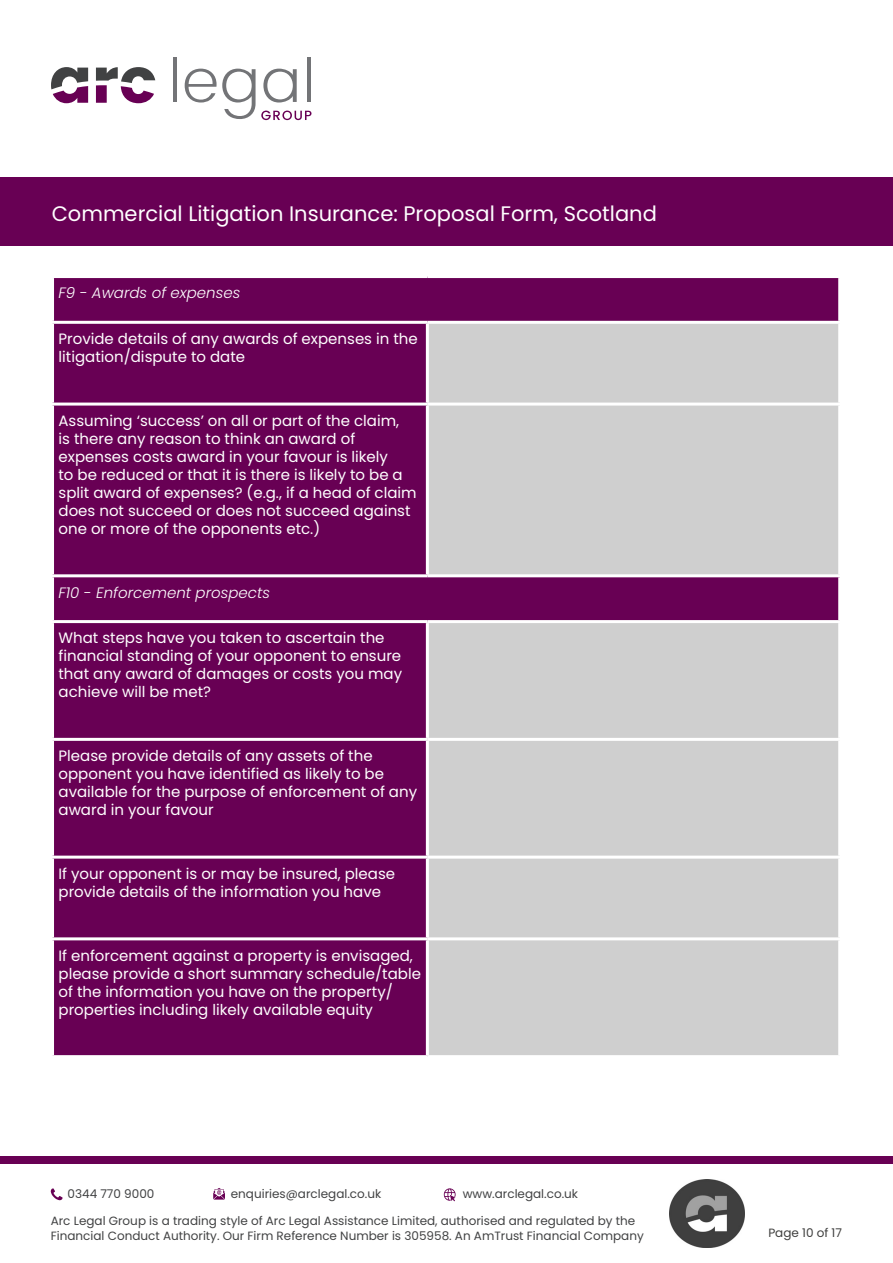
<style>
.page{position:relative;width:893px;height:1263px;background:#fff}
.page>*{position:absolute;margin:0;border:0;box-sizing:border-box;transform-origin:0 0}
.t1{font:21px "Poppins";color:#fff}
.t2{font:15px/18px "Poppins";color:#fff}
.t3{font:italic 300 15px "Poppins";color:#fff}
.t4{font:12px/15px "Poppins";color:#414243}
.t5{font:12px "Poppins";color:#3f3f3e}
</style>
<div class="page">
<div style="left:0;top:178px;width:893px;height:68px;background:#680054"></div>
<svg style="left:51px;top:67px;width:37px;height:36px"></svg>
<svg style="left:96px;top:67px;width:59px;height:36px"></svg>
<hr style="left:173px;top:57px;width:4px;height:45px;background:#737477">
<svg style="left:185px;top:69px;width:126px;height:51px"></svg>
<hr style="left:307px;top:57px;width:4px;height:45px;background:#737477">
<div style="left:0;top:1157px;width:893px;height:6px;background:#680054"></div>
<div style="left:54px;top:278px;width:784px;height:777px;background:#680054"></div>
<div style="left:429px;top:324px;width:409px;height:250px;background:#cfcfcf"></div>
<div style="left:429px;top:623px;width:409px;height:432px;background:#cfcfcf"></div>
<hr style="left:51px;top:321px;width:376px;height:3px;background:#fff">
<hr style="left:427px;top:321px;width:414px;height:3px;background:#fff">
<hr style="left:426px;top:324px;width:3px;height:79px;background:#fff">
<hr style="left:51px;top:403px;width:376px;height:3px;background:#fff">
<hr style="left:427px;top:403px;width:414px;height:3px;background:#fff">
<hr style="left:426px;top:406px;width:3px;height:168px;background:#fff">
<hr style="left:51px;top:574px;width:376px;height:3px;background:#fff">
<hr style="left:427px;top:574px;width:414px;height:3px;background:#fff">
<hr style="left:51px;top:620px;width:376px;height:3px;background:#fff">
<hr style="left:427px;top:620px;width:414px;height:3px;background:#fff">
<hr style="left:426px;top:623px;width:3px;height:115px;background:#fff">
<hr style="left:51px;top:738px;width:376px;height:3px;background:#fff">
<hr style="left:427px;top:738px;width:414px;height:3px;background:#fff">
<hr style="left:426px;top:741px;width:3px;height:115px;background:#fff">
<hr style="left:51px;top:856px;width:376px;height:3px;background:#fff">
<hr style="left:427px;top:856px;width:414px;height:3px;background:#fff">
<hr style="left:426px;top:859px;width:3px;height:78px;background:#fff">
<hr style="left:51px;top:937px;width:376px;height:3px;background:#fff">
<hr style="left:427px;top:937px;width:414px;height:3px;background:#fff">
<hr style="left:426px;top:940px;width:3px;height:115px;background:#fff">
<div style="left:0;top:1158px;width:893px;height:6px;background:#680054"></div>
<svg style="left:51px;top:1188px;width:12px;height:12px"></svg>
<svg style="left:213px;top:1188px;width:12px;height:11px"></svg>
<img style="left:669px;top:1179px;width:76px;height:68px">
<svg style="left:444px;top:1188px;width:12px;height:13px"></svg>
<p class="t1" style="left:52px;top:202px;width:607px">Commercial Litigation Insurance: Proposal Form, Scotland</p>
<p class="t3" style="left:59px;top:284px;width:183px">F9 - Awards of expenses</p>
<p class="t2" style="left:59px;top:330px;width:361px">Provide details of any awards of expenses in the litigation/dispute to date</p>
<p class="t2" style="left:59px;top:412px;width:360px">Assuming ‘success’ on all or part of the claim,<br>is there any reason to think an award of expenses costs award in your favour is likely<br>to be reduced or that it is there is likely to be a split award of expenses? (e.g., if a head of claim does not succeed or does not succeed against one or more of the opponents etc.)</p>
<p class="t3" style="left:59px;top:584px;width:213px">F10 - Enforcement prospects</p>
<p class="t2" style="left:59px;top:629px;width:345px">What steps have you taken to ascertain the financial standing of your opponent to ensure that any award of damages or costs you may achieve will be met?</p>
<p class="t2" style="left:59px;top:747px;width:360px">Please provide details of any assets of the opponent you have identified as likely to be available for the purpose of enforcement of any award in your favour</p>
<p class="t2" style="left:59px;top:865px;width:338px">If your opponent is or may be insured, please provide details of the information you have</p>
<p class="t2" style="left:59px;top:946px;width:364px">If enforcement against a property is envisaged, please provide a short summary schedule/table of the information you have on the property/ properties including likely available equity</p>
<p class="t4" style="left:68px;top:1187px;width:88px">0344 770 9000</p>
<p class="t4" style="left:231px;top:1186px;width:152px">enquiries@arclegal.co.uk</p>
<p class="t4" style="left:463px;top:1186px;width:117px">www.arclegal.co.uk</p>
<p class="t4" style="left:51px;top:1213px;width:595px">Arc Legal Group is a trading style of Arc Legal Assistance Limited, authorised and regulated by the<br>Financial Conduct Authority. Our Firm Reference Number is 305958. An AmTrust Financial Company</p>
<p class="t5" style="left:768px;top:1226px;width:75px">Page 10 of 17</p>
</div>
